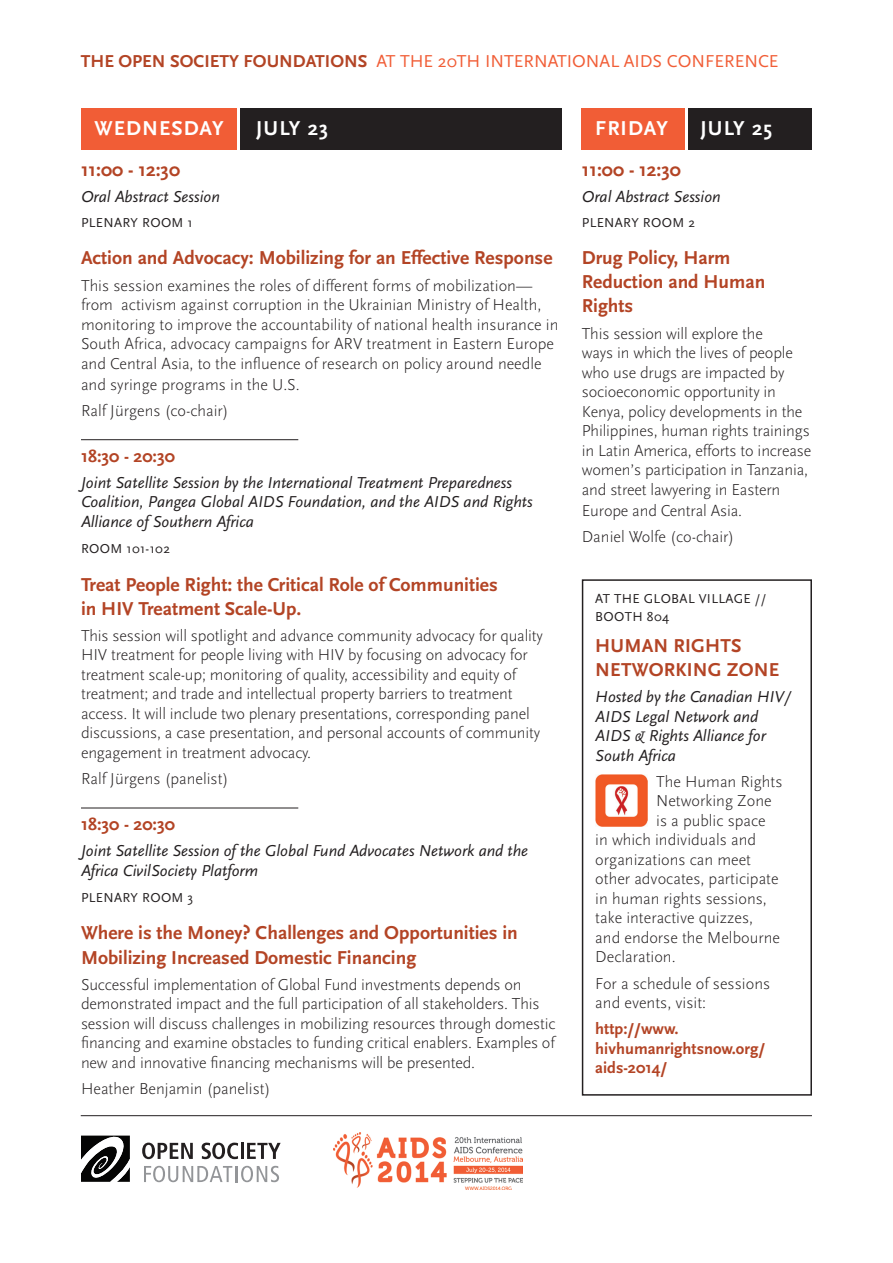
<style>
.page{position:relative;width:893px;height:1263px;background:#fff}
.page>*{position:absolute;margin:0;border:0;box-sizing:border-box;transform-origin:0 0}
._1_DATE{font:700 21px "Scala Sans";letter-spacing:.05em;color:#fff}
._5_Title_of_program{font:700 19.5px/24px "Scala Sans";color:#b34425}
._2_Time{font:700 19.5px "Scala Sans";color:#b34425}
.t1{font:18px "Scala Sans";color:#f15d36}
.t2{font:700 18px "Scala Sans";color:#b34425}
._6_Description{font:300 16.5px/19.5px "Scala Sans";letter-spacing:-.01em;color:#231f20}
._3_Affiliation{font:italic 16.5px/19.5px "Scala Sans";color:#231f20}
._7_Speaker{font:300 16.5px "Scala Sans";color:#231f20}
._6_Description-2{font:700 16.5px/19.5px "Scala Sans";color:#b34425}
._4_Location{font:13.5px/18px "Scala Sans";letter-spacing:.025em;color:#231f20}
.s1{font-weight:700;color:#b34425}
</style>
<div class="page">
<div style="left:582px;top:579px;width:230px;height:517px;border:2px solid #231f20"></div>
<img style="left:595px;top:775px;width:52px;height:51px">
<div style="left:81px;top:108px;width:156px;height:42px;background:#f15d36"></div>
<div style="left:240px;top:108px;width:322px;height:42px;background:#231f20"></div>
<div style="left:582px;top:108px;width:103px;height:42px;background:#f15d36"></div>
<div style="left:688px;top:108px;width:124px;height:42px;background:#231f20"></div>
<hr style="left:81px;top:439px;width:217px;height:1px;background:#231f20">
<hr style="left:81px;top:808px;width:217px;height:1px;background:#231f20">
<img style="left:333px;top:1133px;width:189px;height:56px">
<svg style="left:144px;top:1166px;width:135px;height:16px"></svg>
<svg style="left:142px;top:1142px;width:51px;height:17px"></svg>
<svg style="left:202px;top:1142px;width:36px;height:17px"></svg>
<hr style="left:241px;top:1143px;width:3px;height:16px;background:#231f20">
<svg style="left:247px;top:1143px;width:34px;height:16px"></svg>
<svg style="left:81px;top:1135px;width:49px;height:47px"></svg>
<hr style="left:81px;top:1115px;width:731px;height:1px;background:#231f20">
<p class="t1" style="left:81px;top:52px;width:699px"><span class="s1">THE OPEN SOCIETY FOUNDATIONS</span> AT THE 20TH INTERNATIONAL AIDS CONFERENCE</p>
<p class="_1_DATE" style="left:94px;top:117px;width:131px">WEDNESDAY</p>
<p class="_1_DATE" style="left:256px;top:117px;width:74px">JULY 23</p>
<p class="_2_Time" style="left:81px;top:159px;width:101px">11:00 - 12:30</p>
<p class="_3_Affiliation" style="left:81px;top:187px;width:140px">Oral Abstract Session</p>
<p class="_4_Location" style="left:81px;top:214px;width:113px">PLENARY ROOM 1</p>
<p class="_5_Title_of_program" style="left:81px;top:247px;width:473px">Action and Advocacy: Mobilizing for an Effective Response</p>
<p class="_6_Description" style="left:81px;top:276px;width:479px">This session examines the roles of different forms of mobilization— from activism against corruption in the Ukrainian Ministry of Health, monitoring to improve the accountability of national health insurance in South Africa, advocacy campaigns for ARV treatment in Eastern Europe and Central Asia, to the influence of research on policy around needle</p>
<p class="_6_Description" style="left:81px;top:375px;width:220px">and syringe programs in the U.S.</p>
<p class="_7_Speaker" style="left:81px;top:402px;width:149px">Ralf Jürgens (co-chair)</p>
<p class="t2" style="left:81px;top:446px;width:96px">18:30 - 20:30</p>
<p class="_3_Affiliation" style="left:81px;top:473px;width:453px">Joint Satellite Session by the International Treatment Preparedness<br>Coalition, Pangea Global AIDS Foundation, and the AIDS and Rights<br>Alliance of Southern Africa</p>
<p class="_4_Location" style="left:81px;top:540px;width:91px">ROOM 101-102</p>
<p class="_5_Title_of_program" style="left:81px;top:573px;width:418px">Treat People Right: the Critical Role of Communities in HIV Treatment Scale-Up.</p>
<p class="_6_Description" style="left:81px;top:626px;width:463px">This session will spotlight and advance community advocacy for quality HIV treatment for people living with HIV by focusing on advocacy for treatment scale-up; monitoring of quality, accessibility and equity of treatment; and trade and intellectual property barriers to treatment access. It will include two plenary presentations, corresponding panel discussions, a case presentation, and personal accounts of community engagement in treatment advocacy.</p>
<p class="_7_Speaker" style="left:81px;top:770px;width:149px">Ralf Jürgens (panelist)</p>
<p class="t2" style="left:81px;top:814px;width:96px">18:30 - 20:30</p>
<p class="_3_Affiliation" style="left:81px;top:841px;width:449px">Joint Satellite Session of the Global Fund Advocates Network and the<br>Africa CivilSociety Platform</p>
<p class="_4_Location" style="left:81px;top:889px;width:114px">PLENARY ROOM 3</p>
<p class="_5_Title_of_program" style="left:81px;top:922px;width:438px">Where is the Money? Challenges and Opportunities in<br>Mobilizing Increased Domestic Financing</p>
<p class="_6_Description" style="left:81px;top:975px;width:476px">Successful implementation of Global Fund investments depends on demonstrated impact and the full participation of all stakeholders. This session will discuss challenges in mobilizing resources through domestic financing and examine obstacles to funding critical enablers. Examples of new and innovative financing mechanisms will be presented.</p>
<p class="_7_Speaker" style="left:81px;top:1080px;width:191px">Heather Benjamin (panelist)</p>
<p class="_1_DATE" style="left:595px;top:117px;width:74px">FRIDAY</p>
<p class="_1_DATE" style="left:701px;top:117px;width:73px">JULY 25</p>
<p class="_2_Time" style="left:582px;top:159px;width:101px">11:00 - 12:30</p>
<p class="_3_Affiliation" style="left:582px;top:187px;width:140px">Oral Abstract Session</p>
<p class="_4_Location" style="left:582px;top:214px;width:115px">PLENARY ROOM 2</p>
<p class="_5_Title_of_program" style="left:582px;top:247px;width:185px">Drug Policy, Harm<br>Reduction and Human<br>Rights</p>
<p class="_6_Description" style="left:582px;top:324px;width:231px">This session will explore the<br>ways in which the lives of people who use drugs are impacted by socioeconomic opportunity in Kenya, policy developments in the Philippines, human rights trainings in Latin America, efforts to increase women’s participation in Tanzania, and street lawyering in Eastern</p>
<p class="_6_Description" style="left:582px;top:501px;width:162px">Europe and Central Asia.</p>
<p class="_7_Speaker" style="left:582px;top:528px;width:154px">Daniel Wolfe (co-chair)</p>
<p class="_4_Location" style="left:595px;top:590px;width:173px">AT THE GLOBAL VILLAGE //<br>BOOTH 804</p>
<p class="_5_Title_of_program" style="left:595px;top:634px;width:185px">HUMAN RIGHTS<br>NETWORKING ZONE</p>
<p class="_3_Affiliation" style="left:595px;top:687px;width:197px">Hosted by the Canadian HIV/<br>AIDS Legal Network and<br>AIDS &amp; Rights Alliance for<br>South Africa</p>
<p class="_6_Description" style="left:656px;top:772px;width:128px">The Human Rights</p>
<p class="_6_Description" style="left:656px;top:791px;width:117px">Networking Zone</p>
<p class="_6_Description" style="left:656px;top:811px;width:111px">is a public space</p>
<p class="_6_Description" style="left:595px;top:830px;width:162px">in which individuals and</p>
<p class="_6_Description" style="left:595px;top:850px;width:157px">organizations can meet</p>
<p class="_6_Description" style="left:595px;top:869px;width:185px">other advocates, participate</p>
<p class="_6_Description" style="left:595px;top:889px;width:173px">in human rights sessions,</p>
<p class="_6_Description" style="left:595px;top:908px;width:159px">take interactive quizzes,</p>
<p class="_6_Description" style="left:595px;top:928px;width:186px">and endorse the Melbourne</p>
<p class="_6_Description" style="left:595px;top:947px;width:82px">Declaration.</p>
<p class="_6_Description" style="left:595px;top:974px;width:176px">For a schedule of sessions and events, visit:</p>
<p class="_6_Description-2" style="left:595px;top:1020px;width:171px">http://www. hivhumanrightsnow.org/ aids-2014/</p>
</div>
